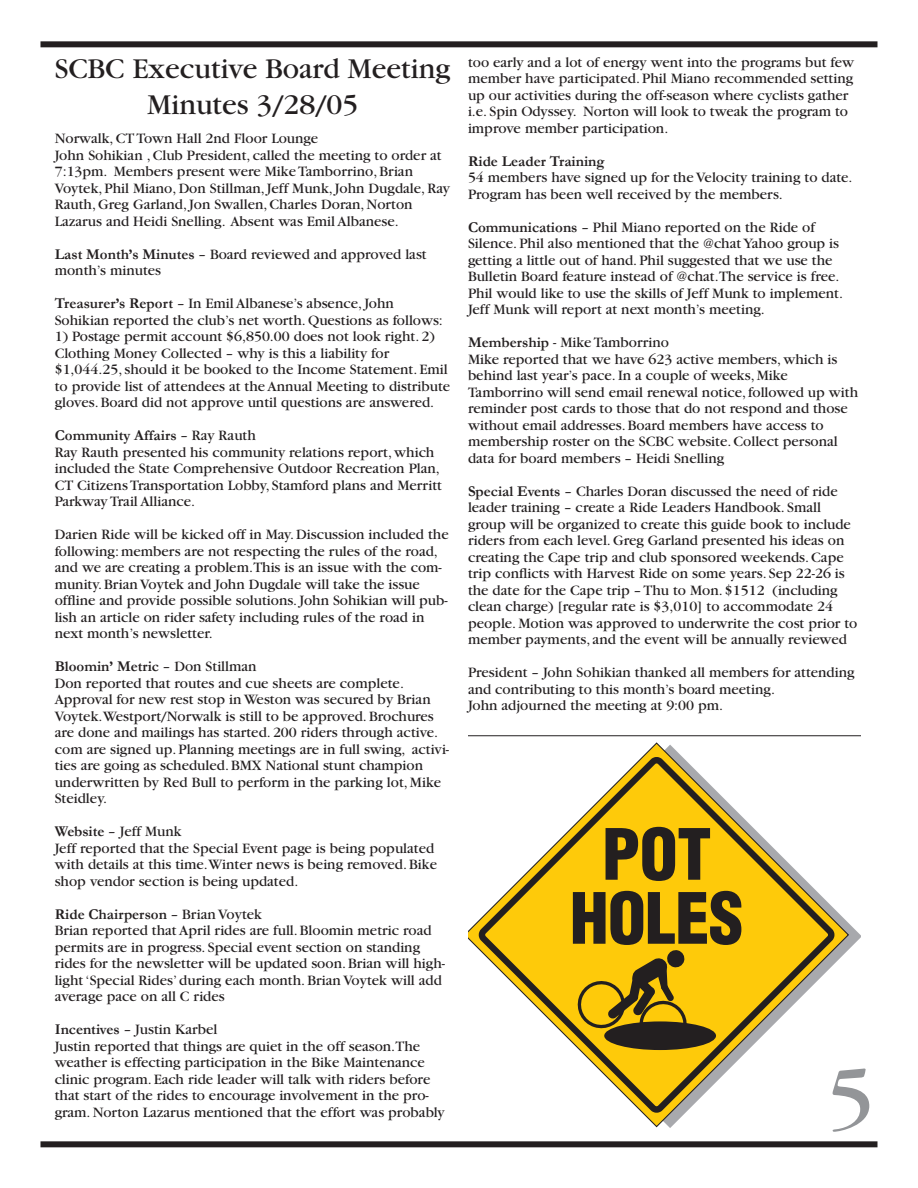
<style>
.page{position:relative;width:918px;height:1188px;background:#fff}
.page>*{position:absolute;margin:0;border:0;box-sizing:border-box;transform-origin:0 0}
.t1{font:90px "Garamond";color:#939598}
.t2{font:900 condensed 68.85px/64.1px "Helvetica";letter-spacing:-.01em;color:#231f20;text-align:center}
.t3{font:30px/36px "Garamond";color:#231f20;text-align:center}
.t4{font:15px/16.5px "Garamond";color:#231f20}
.t5{font:700 15px "Garamond";color:#231f20}
.s1{font-weight:700}
</style>
<div class="page">
<div style="left:40px;top:1141px;width:837px;height:6px;background:#231f20"></div>
<div style="left:40px;top:41px;width:837px;height:6px;background:#231f20"></div>
<svg style="left:468px;top:742px;width:382px;height:386px"></svg>
<svg style="left:472px;top:751px;width:367px;height:368px"></svg>
<svg style="left:575px;top:949px;width:115px;height:102px;background:#c39c10"></svg>
<div style="left:604px;top:1021px;width:112px;height:29px;background:#231f20;border-radius:50%"></div>
<hr style="left:468px;top:735px;width:393px;height:1px;background:#231f20">
<h3 class="t3" style="left:55px;top:51px;width:397px">SCBC Executive Board Meeting<br>Minutes 3/28/05</h3>
<p class="t4" style="left:55px;top:131px;width:397px">Norwalk, CT Town Hall 2nd Floor Lounge<br>John Sohikian , Club President, called the meeting to order at 7:13pm. Members present were Mike Tamborrino, Brian Voytek, Phil Miano, Don Stillman, Jeff Munk, John Dugdale, Ray Rauth, Greg Garland, Jon Swallen, Charles Doran, Norton Lazarus and Heidi Snelling. Absent was Emil Albanese.</p>
<p class="t4" style="left:55px;top:246px;width:373px"><span class="s1">Last Month’s Minutes</span> – Board reviewed and approved last month’s minutes</p>
<p class="t4" style="left:55px;top:296px;width:390px"><span class="s1">Treasurer’s Report</span> – In Emil Albanese’s absence, John<br>Sohikian reported the club’s net worth. Questions as follows:</p>
<p class="t4" style="left:55px;top:329px;width:397px">1) Postage permit account $6,850.00 does not look right. 2)<br>Clothing Money Collected – why is this a liability for $1,044.25, should it be booked to the Income Statement. Emil to provide list of attendees at the Annual Meeting to distribute gloves. Board did not approve until questions are answered.</p>
<p class="t4" style="left:55px;top:428px;width:389px"><span class="s1">Community Affairs</span> – Ray Rauth<br>Ray Rauth presented his community relations report, which included the State Comprehensive Outdoor Recreation Plan, CT Citizens Transportation Lobby, Stamford plans and Merritt Parkway Trail Alliance.</p>
<p class="t4" style="left:55px;top:527px;width:395px">Darien Ride will be kicked off in May. Discussion included the following: members are not respecting the rules of the road, and we are creating a problem.This is an issue with the com&shy;munity. Brian Voytek and John Dugdale will take the issue offline and provide possible solutions. John Sohikian will pub&shy;lish an article on rider safety including rules of the road in next month’s newsletter.</p>
<p class="t4" style="left:55px;top:659px;width:396px"><span class="s1">Bloomin’ Metric</span> – Don Stillman<br>Don reported that routes and cue sheets are complete.<br>Approval for new rest stop in Weston was secured by Brian Voytek.Westport/Norwalk is still to be approved. Brochures are done and mailings has started. 200 riders through active. com are signed up. Planning meetings are in full swing, activi&shy;ties are going as scheduled. BMX National stunt champion underwritten by Red Bull to perform in the parking lot, Mike Steidley.</p>
<p class="t4" style="left:55px;top:824px;width:384px"><span class="s1">Website</span> – Jeff Munk<br>Jeff reported that the Special Event page is being populated with details at this time.Winter news is being removed. Bike shop vendor section is being updated.</p>
<p class="t4" style="left:55px;top:906px;width:392px"><span class="s1">Ride Chairperson</span> – Brian Voytek<br>Brian reported that April rides are full. Bloomin metric road permits are in progress. Special event section on standing rides for the newsletter will be updated soon. Brian will high&shy;light ‘Special Rides’ during each month. Brian Voytek will add average pace on all C rides</p>
<p class="t4" style="left:55px;top:1022px;width:391px"><span class="s1">Incentives</span> – Justin Karbel<br>Justin reported that things are quiet in the off season.The weather is effecting participation in the Bike Maintenance clinic program. Each ride leader will talk with riders before that start of the rides to encourage involvement in the pro&shy;gram. Norton Lazarus mentioned that the effort was probably</p>
<p class="t4" style="left:468px;top:54px;width:388px">too early and a lot of energy went into the programs but few member have participated. Phil Miano recommended setting up our activities during the off-season where cyclists gather i.e. Spin Odyssey. Norton will look to tweak the program to improve member participation.</p>
<p class="t5" style="left:468px;top:152px;width:138px">Ride Leader Training</p>
<p class="t4" style="left:468px;top:170px;width:386px">54 members have signed up for the Velocity training to date.<br>Program has been well received by the members.</p>
<p class="t4" style="left:468px;top:219px;width:377px"><span class="s1">Communications</span> – Phil Miano reported on the Ride of Silence. Phil also mentioned that the @chat Yahoo group is getting a little out of hand. Phil suggested that we use the Bulletin Board feature instead of @chat.The service is free.<br>Phil would like to use the skills of Jeff Munk to implement.<br>Jeff Munk will report at next month’s meeting.</p>
<p class="t4" style="left:468px;top:335px;width:392px"><span class="s1">Membership</span> - Mike Tamborrino<br>Mike reported that we have 623 active members, which is behind last year’s pace. In a couple of weeks, Mike Tamborrino will send email renewal notice, followed up with reminder post cards to those that do not respond and those without email addresses. Board members have access to membership roster on the SCBC website. Collect personal data for board members – Heidi Snelling</p>
<p class="t4" style="left:468px;top:483px;width:391px"><span class="s1">Special Events</span> – Charles Doran discussed the need of ride leader training – create a Ride Leaders Handbook. Small group will be organized to create this guide book to include riders from each level. Greg Garland presented his ideas on creating the Cape trip and club sponsored weekends. Cape trip conflicts with Harvest Ride on some years. Sep 22-26 is the date for the Cape trip – Thu to Mon. $1512 (including clean charge) [regular rate is $3,010] to accommodate 24 people. Motion was approved to underwrite the cost prior to member payments, and the event will be annually reviewed</p>
<p class="t4" style="left:468px;top:665px;width:388px">President – John Sohikian thanked all members for attending and contributing to this month’s board meeting.<br>John adjourned the meeting at 9:00 pm.</p>
<h2 class="t2" style="left:570px;top:822px;width:175px">POT<br>HOLES</h2>
<h1 class="t1" style="left:827px;top:1051px;width:49px">5</h1>
</div>
